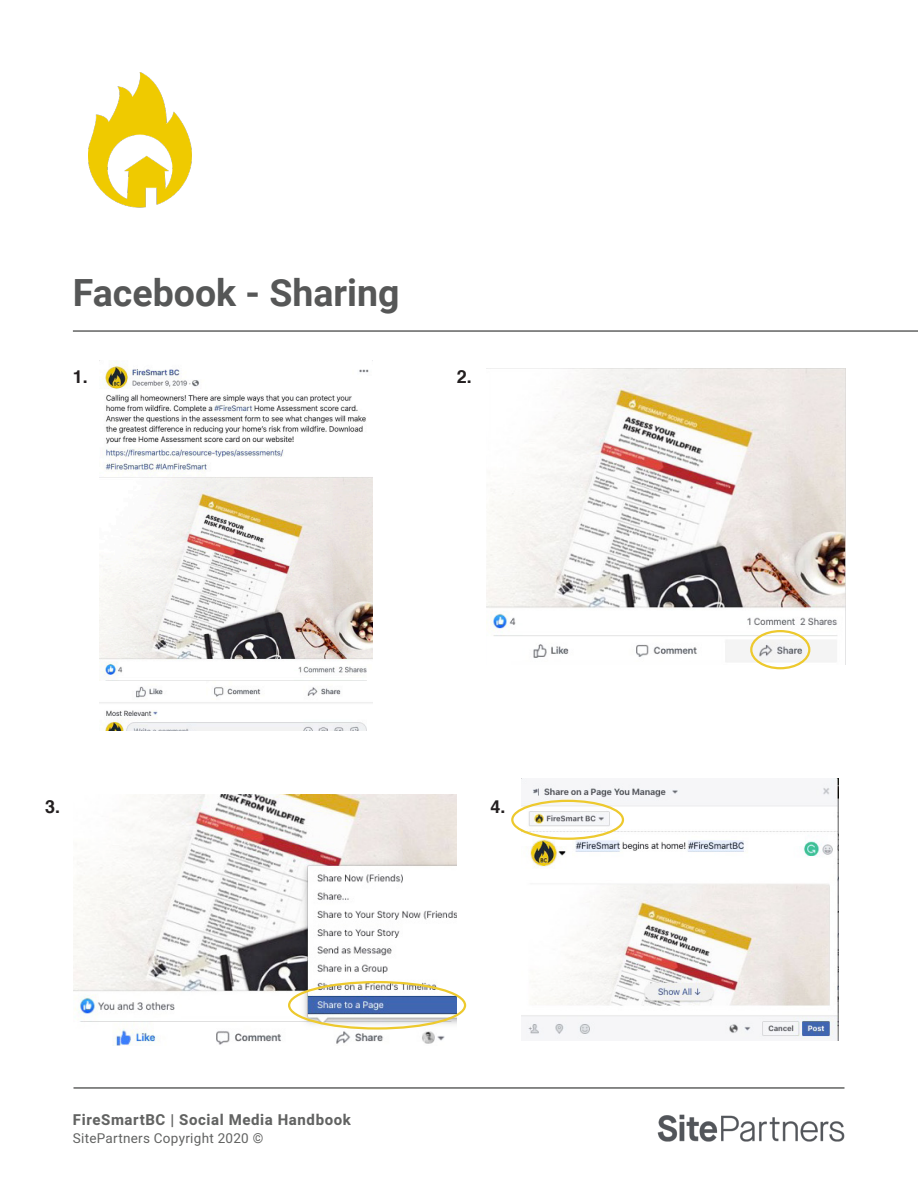
<style>
.page{position:relative;width:918px;height:1188px;background:#fff}
.page>*{position:absolute;margin:0;border:0;box-sizing:border-box;transform-origin:0 0}
.Body_Text{font:700 37.5px "Roboto";color:#565757}
.t1{font:700 18px "Helvetica";color:#231f20}
.t2{font:700 15px "Heebo";letter-spacing:.04em;color:#626362}
.t3{font:13.5px "Heebo";letter-spacing:.02em;color:#626362}
</style>
<div class="page">
<hr style="left:74px;top:1087px;width:770px;height:2px;background:#626362">
<img style="left:88px;top:72px;width:104px;height:135px">
<img style="left:657px;top:1114px;width:187px;height:28px">
<hr style="left:73px;top:330px;width:845px;height:2px;background:#626362">
<img style="left:100px;top:362px;width:272px;height:368px">
<img style="left:486px;top:369px;width:359px;height:295px">
<img style="left:74px;top:795px;width:383px;height:250px">
<img style="left:522px;top:778px;width:316px;height:262px">
<div style="left:750px;top:630px;width:60px;height:39px;border:2px solid #edc92d;border-radius:50%"></div>
<div style="left:511px;top:800px;width:113px;height:40px;border:2px solid #edc92d;border-radius:50%"></div>
<div style="left:288px;top:981px;width:178px;height:49px;border:2px solid #edc92d;border-radius:50%"></div>
<p class="Body_Text" style="left:73px;top:266px;width:328px">Facebook - Sharing</p>
<p class="t1" style="left:73px;top:362px;width:17px">1.</p>
<p class="t1" style="left:457px;top:362px;width:17px">2.</p>
<p class="t1" style="left:45px;top:792px;width:17px">3.</p>
<p class="t1" style="left:490px;top:792px;width:17px">4.</p>
<p class="t2" style="left:73px;top:1110px;width:280px">FireSmartBC | Social Media Handbook</p>
<p class="t3" style="left:73px;top:1129px;width:192px">SitePartners Copyright 2020 ©</p>
</div>
